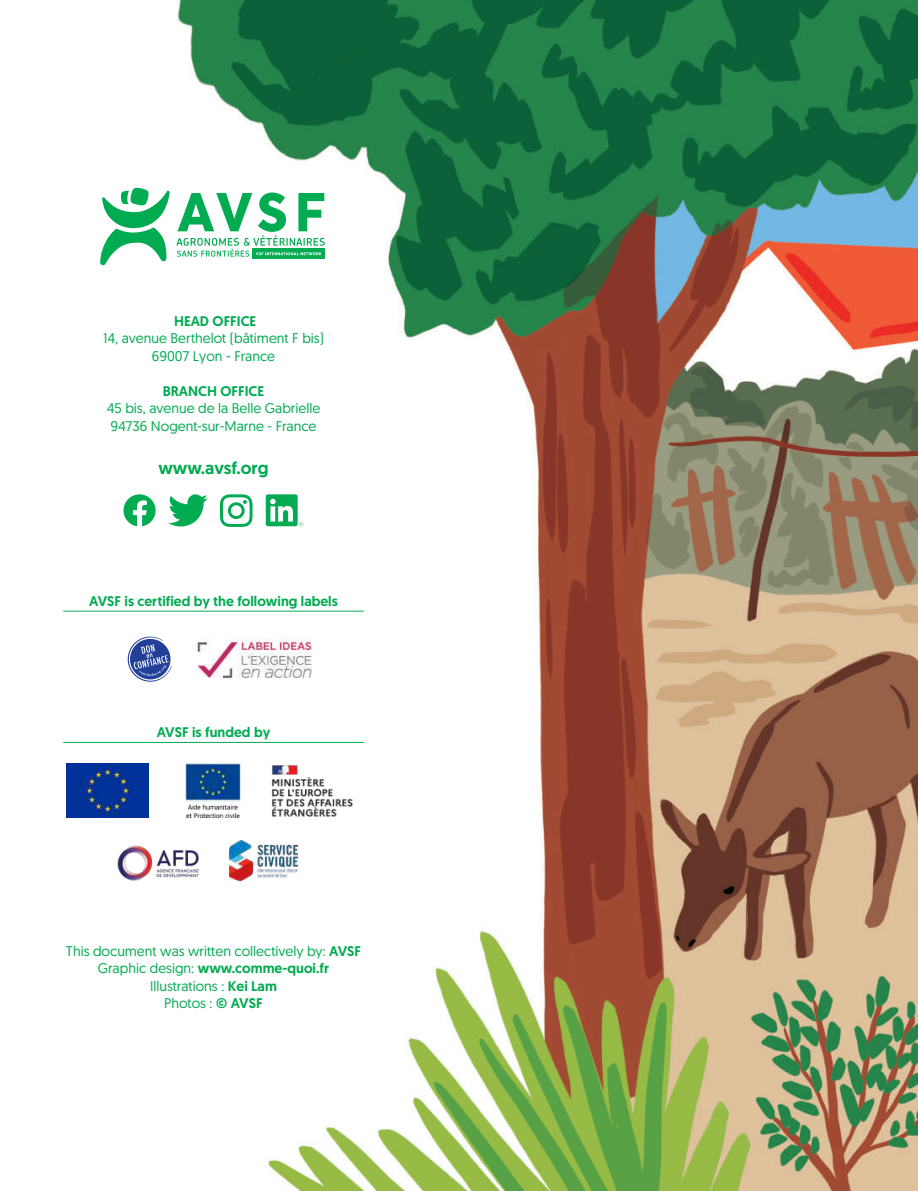
<style>
.page{position:relative;width:918px;height:1191px;background:#fff}
.page>*{position:absolute;margin:0;border:0;box-sizing:border-box;transform-origin:0 0}
.t1{font:500 17.5px "Geomanist";color:#00ab51}
.t2{font:14px/17.5px "Geomanist";color:#00ab51;text-align:center}
.t3{font:500 14px "Geomanist";color:#00ab51}
.s1{font-weight:500}
</style>
<div class="page">
<img style="left:63px;top:0;width:855px;height:1191px">
<div style="left:100px;top:186px;width:227px;height:83px;background:#fff"></div>
<svg style="left:100px;top:187px;width:70px;height:78px"></svg>
<div style="left:252px;top:249px;width:73px;height:10px;background:#00ab51"></div>
<svg style="left:176px;top:192px;width:149px;height:65px"></svg>
<hr style="left:63px;top:610px;width:301px;height:1px;background:#00ab51">
<hr style="left:63px;top:742px;width:301px;height:1px;background:#00ab51">
<svg style="left:123px;top:494px;width:33px;height:32px"></svg>
<svg style="left:168px;top:494px;width:40px;height:32px"></svg>
<svg style="left:220px;top:494px;width:32px;height:33px"></svg>
<svg style="left:266px;top:494px;width:37px;height:32px"></svg>
<div style="left:126px;top:635px;width:48px;height:48px;background:#fff;border-radius:50%"></div>
<svg style="left:127px;top:636px;width:45px;height:46px"></svg>
<img style="left:191px;top:636px;width:127px;height:46px">
<img style="left:66px;top:763px;width:83px;height:55px">
<img style="left:185px;top:763px;width:55px;height:55px">
<img style="left:266px;top:763px;width:95px;height:55px">
<img style="left:116px;top:844px;width:83px;height:37px">
<img style="left:230px;top:840px;width:67px;height:41px">
<p class="t3" style="left:174px;top:311px;width:84px">HEAD OFFICE</p>
<p class="t2" style="left:103px;top:329px;width:222px">14, avenue Berthelot (bâtiment F bis)<br>69007 Lyon - France</p>
<p class="t3" style="left:163px;top:381px;width:103px">BRANCH OFFICE</p>
<p class="t2" style="left:107px;top:399px;width:215px;text-align:left">45 bis, avenue de la Belle Gabrielle<br>94736 Nogent-sur-Marne - France</p>
<p class="t1" style="left:158px;top:457px;width:112px">www.avsf.org</p>
<p class="t3" style="left:89px;top:591px;width:250px">AVSF is certified by the following labels</p>
<p class="t3" style="left:157px;top:723px;width:115px">AVSF is funded by</p>
<p class="t2" style="left:66px;top:941px;width:297px">This document was written collectively by: <span class="s1">AVSF<br></span>Graphic design: <span class="s1">www.comme-quoi.fr<br></span>Illustrations : <span class="s1">Kei Lam<br></span>Photos : <span class="s1">© AVSF</span></p>
</div>
